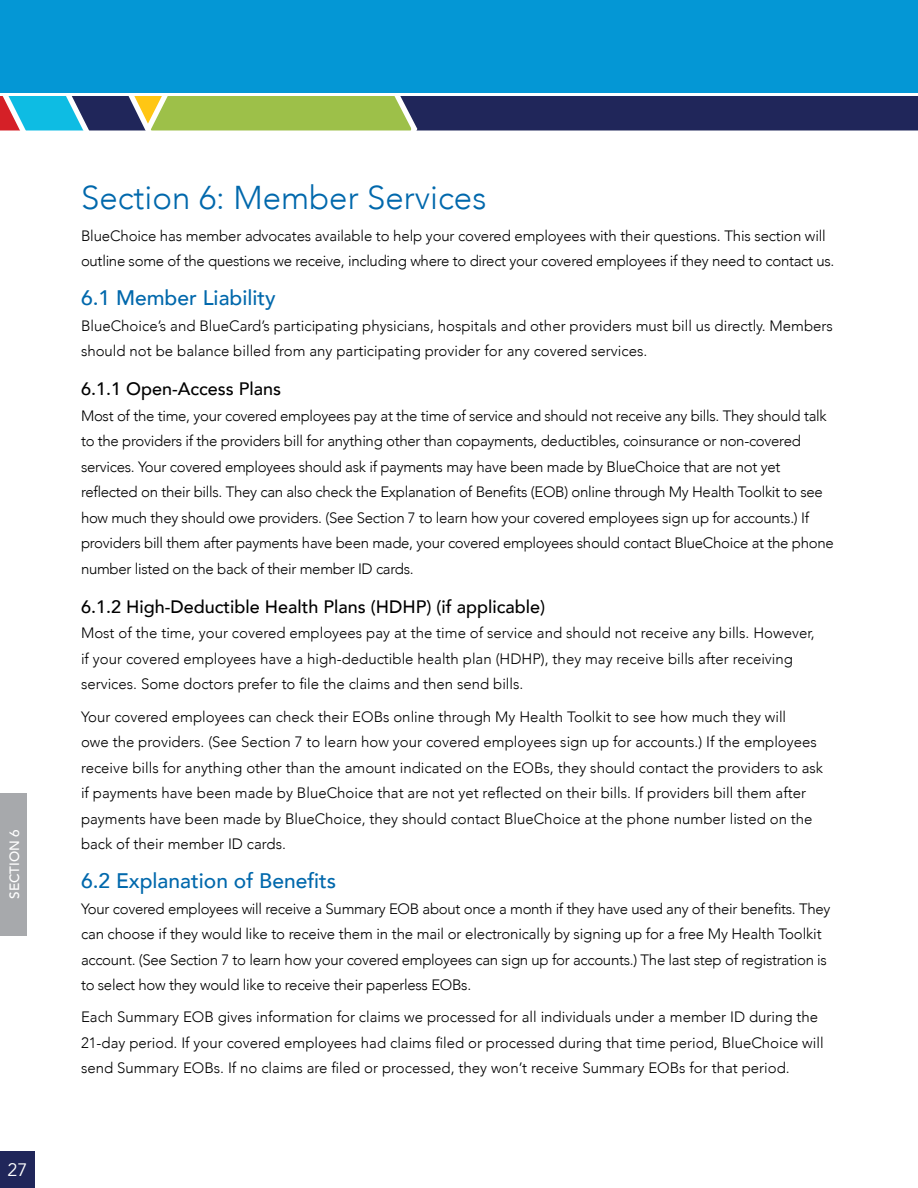
<style>
.page{position:relative;width:918px;height:1188px;background:#fff}
.page>*{position:absolute;margin:0;border:0;box-sizing:border-box;transform-origin:0 0}
.Headers{font:300 33px "Avenir";color:#0068ac}
.Subheads{font:500 21px "Avenir";color:#0068ac}
.Subhead_2{font:500 18px "Avenir";color:#000}
.t1{font:18px "Avenir";color:#fff}
.Body_copy{font:300 15px/25.5px "Avenir";letter-spacing:-.01em;color:#000}
.t2{font:500 13.5px "Avenir";color:#fff}
</style>
<div class="page">
<div style="left:0;top:0;width:918px;height:116px;background:#0497d5"></div>
<svg style="left:0;top:93px;width:918px;height:38px;background:#5c6f70"></svg>
<div style="left:0;top:1151px;width:35px;height:37px;background:#20265a"></div>
<div style="left:0;top:793px;width:27px;height:142px;background:#a7a9ac"></div>
<p class="t2" style="left:3px;top:899px;width:71px;rotate:-90deg">SECTION 6</p>
<p class="t1" style="left:7px;top:1159px;width:22px">27</p>
<h1 class="Headers" style="left:81px;top:178px;width:407px">Section 6: Member Services</h1>
<p class="Body_copy" style="left:81px;top:223px;width:755px">BlueChoice has member advocates available to help your covered employees with their questions. This section will outline some of the questions we receive, including where to direct your covered employees if they need to contact us.</p>
<h2 class="Subheads" style="left:81px;top:280px;width:196px">6.1 Member Liability</h2>
<p class="Body_copy" style="left:81px;top:313px;width:754px">BlueChoice’s and BlueCard’s participating physicians, hospitals and other providers must bill us directly. Members should not be balance billed from any participating provider for any covered services.</p>
<h3 class="Subhead_2" style="left:81px;top:373px;width:202px">6.1.1 Open-Access Plans</h3>
<p class="Body_copy" style="left:81px;top:403px;width:754px">Most of the time, your covered employees pay at the time of service and should not receive any bills. They should talk to the providers if the providers bill for anything other than copayments, deductibles, coinsurance or non-covered services. Your covered employees should ask if payments may have been made by BlueChoice that are not yet reflected on their bills. They can also check the Explanation of Benefits (EOB) online through My Health Toolkit to see how much they should owe providers. (See Section 7 to learn how your covered employees sign up for accounts.) If providers bill them after payments have been made, your covered employees should contact BlueChoice at the phone number listed on the back of their member ID cards.</p>
<h3 class="Subhead_2" style="left:81px;top:591px;width:466px">6.1.2 High-Deductible Health Plans (HDHP) (if applicable)</h3>
<p class="Body_copy" style="left:81px;top:620px;width:735px">Most of the time, your covered employees pay at the time of service and should not receive any bills. However, if your covered employees have a high-deductible health plan (HDHP), they may receive bills after receiving services. Some doctors prefer to file the claims and then send bills.</p>
<p class="Body_copy" style="left:81px;top:704px;width:744px">Your covered employees can check their EOBs online through My Health Toolkit to see how much they will<br>owe the providers. (See Section 7 to learn how your covered employees sign up for accounts.) If the employees receive bills for anything other than the amount indicated on the EOBs, they should contact the providers to ask if payments have been made by BlueChoice that are not yet reflected on their bills. If providers bill them after payments have been made by BlueChoice, they should contact BlueChoice at the phone number listed on the back of their member ID cards.</p>
<h2 class="Subheads" style="left:81px;top:863px;width:257px">6.2 Explanation of Benefits</h2>
<p class="Body_copy" style="left:81px;top:896px;width:751px">Your covered employees will receive a Summary EOB about once a month if they have used any of their benefits. They can choose if they would like to receive them in the mail or electronically by signing up for a free My Health Toolkit account. (See Section 7 to learn how your covered employees can sign up for accounts.) The last step of registration is to select how they would like to receive their paperless EOBs.</p>
<p class="Body_copy" style="left:81px;top:1004px;width:744px">Each Summary EOB gives information for claims we processed for all individuals under a member ID during the<br>21-day period. If your covered employees had claims filed or processed during that time period, BlueChoice will send Summary EOBs. If no claims are filed or processed, they won’t receive Summary EOBs for that period.</p>
</div>
